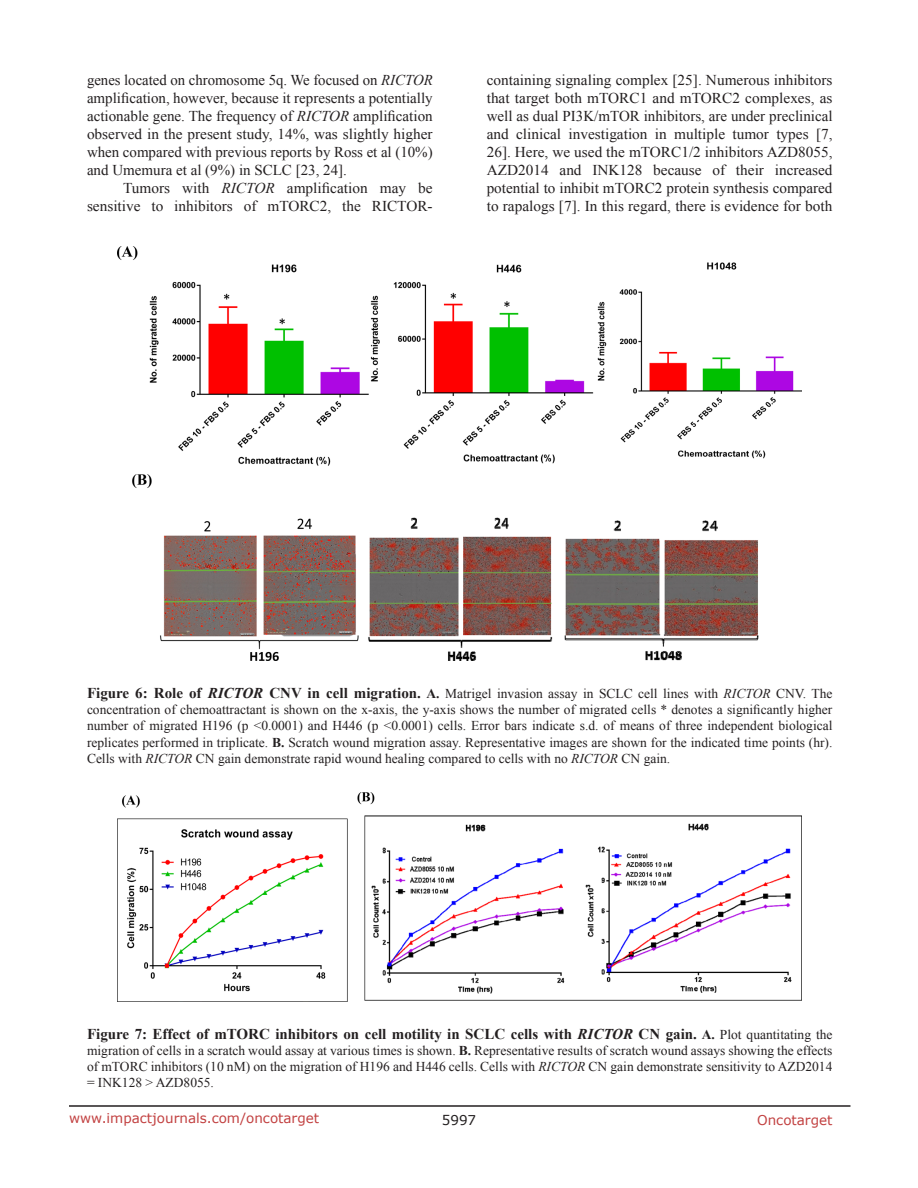
<style>
.page{position:relative;width:918px;height:1188px;background:#fff}
.page>*{position:absolute;margin:0;border:0;box-sizing:border-box;transform-origin:0 0}
.BodyText{font:15px/18px "Times New Roman";color:#231f20;text-align:justify}
.figuretext{font:700 15px "Times New Roman";color:#231f20}
.figuretext-2{font:13.5px/16.2px "Times New Roman";color:#231f20;text-align:justify}
.t1{font:13.5px "Verdana";color:#c24141}
.t2{font:13.5px "Verdana";color:#231f20}
.s1{font-style:italic}
.s2{font-weight:700;font-size:15px}
.s3{font-weight:700;font-style:italic;font-size:15px}
.s4{font-weight:700}
.s5{font-size:13.5px}
.s6{font-weight:400;font-size:13.5px}
</style>
<div class="page">
<hr style="left:69px;top:1105px;width:781px;height:2px;background:#231f20">
<img style="left:118px;top:246px;width:684px;height:414px">
<img style="left:118px;top:793px;width:684px;height:208px">
<p class="BodyText" style="left:87px;top:71px;width:347px">genes located on chromosome 5q. We focused on <span class="s1">RICTOR </span>amplification, however, because it represents a potentially actionable gene. The frequency of <span class="s1">RICTOR</span> amplification observed in the present study, 14%, was slightly higher when compared with previous reports by Ross et al (10%) and Umemura et al (9%) in SCLC [23, 24].</p>
<p class="BodyText" style="left:87px;top:179px;width:347px;text-align:right">Tumors with <span class="s1">RICTOR</span> amplification may be sensitive to inhibitors of mTORC2, the RICTOR-</p>
<p class="BodyText" style="left:487px;top:71px;width:347px">containing signaling complex [25]. Numerous inhibitors that target both mTORC1 and mTORC2 complexes, as well as dual PI3K/mTOR inhibitors, are under preclinical and clinical investigation in multiple tumor types [7, 26]. Here, we used the mTORC1/2 inhibitors AZD8055, AZD2014 and INK128 because of their increased potential to inhibit mTORC2 protein synthesis compared to rapalogs [7]. In this regard, there is evidence for both</p>
<p class="figuretext-2" style="left:87px;top:685px;width:747px"><span class="s2">Figure 6: Role of</span> <span class="s3">RICTOR</span> <span class="s2">CNV in cell migration.</span> <span class="s4">A.</span> Matrigel invasion assay in SCLC cell lines with <span class="s1">RICTOR</span> CNV. The concentration of chemoattractant is shown on the x-axis, the y-axis shows the number of migrated cells * denotes a significantly higher number of migrated H196 (p &lt;0.0001) and H446 (p &lt;0.0001) cells. Error bars indicate s.d. of means of three independent biological replicates performed in triplicate. <span class="s4">B.</span> Scratch wound migration assay. Representative images are shown for the indicated time points (hr).<br>Cells with <span class="s1">RICTOR</span> CN gain demonstrate rapid wound healing compared to cells with no <span class="s1">RICTOR</span> CN gain.</p>
<p class="figuretext" style="left:87px;top:1023px;width:747px">Figure 7: Effect of mTORC inhibitors on cell motility in SCLC cells with <span class="s1">RICTOR</span> CN gain. <span class="s5">A.</span> <span class="s6">Plot quantitating the</span></p>
<p class="figuretext-2" style="left:87px;top:1042px;width:747px">migration of cells in a scratch would assay at various times is shown. <span class="s4">B.</span> Representative results of scratch wound assays showing the effects of mTORC inhibitors (10 nM) on the migration of H196 and H446 cells. Cells with <span class="s1">RICTOR</span> CN gain demonstrate sensitivity to AZD2014 = INK128 &gt; AZD8055.</p>
<p class="t1" style="left:69px;top:1109px;width:252px">www.impactjournals.com/oncotarget</p>
<p class="t2" style="left:442px;top:1111px;width:36px">5997</p>
<p class="t1" style="left:757px;top:1111px;width:77px">Oncotarget</p>
</div>
